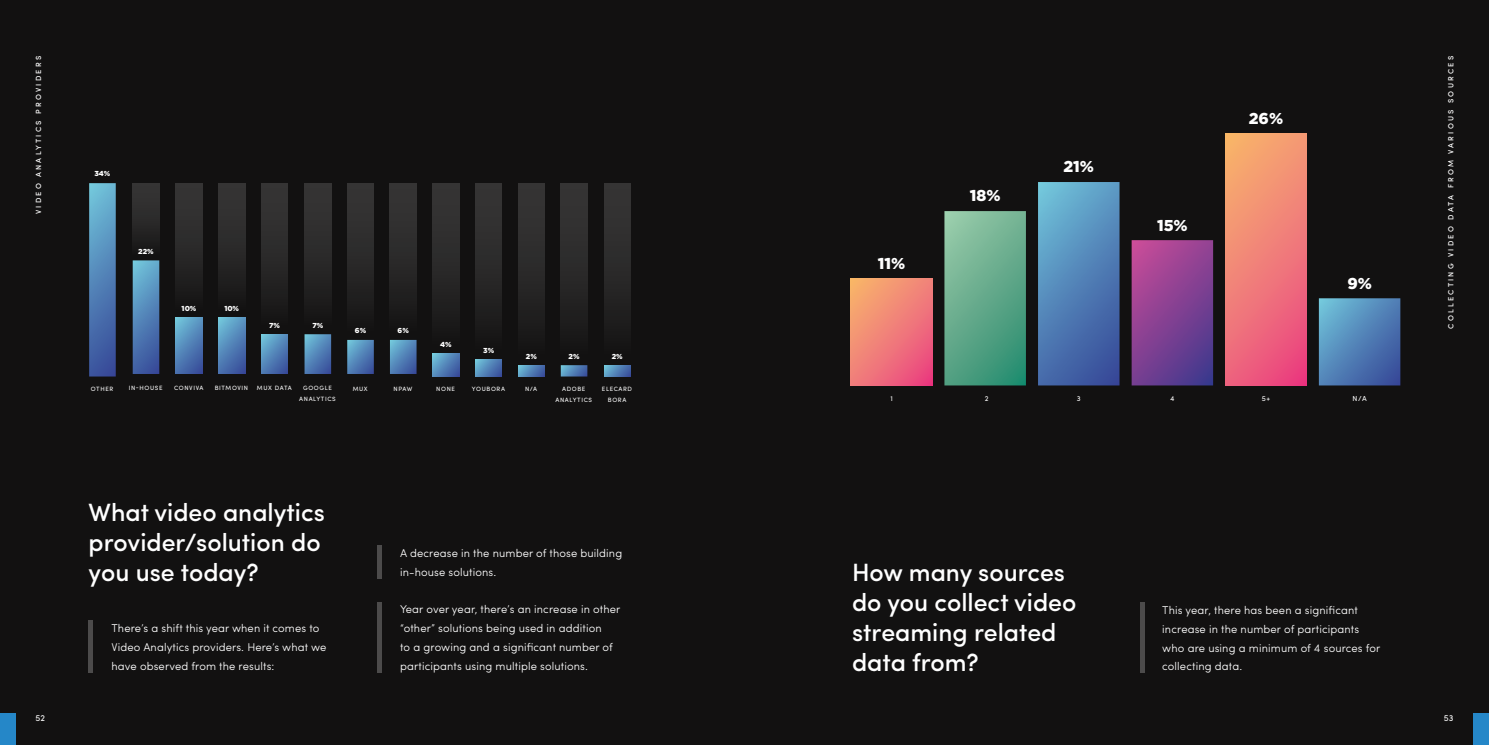
<style>
.page{position:relative;width:1489px;height:745px;background:#fff}
.page>*{position:absolute;margin:0;border:0;box-sizing:border-box;transform-origin:0 0}
.t1{font:500 25px/30px "Sofia Pro";color:#fff}
.t2{font:900 15.75px "Gotham";color:#fff}
.t3{font:300 11.25px/18.8px "Sofia Pro";letter-spacing:.01em;color:#fff}
.t4{font:8.75px "Sofia Pro";color:#fff}
.t5{font:500 7.5px "Sofia Pro";letter-spacing:.3em;color:#fff}
.t6{font:900 7.25px "Gotham";color:#fff}
.t7{font:7.25px "Sofia Pro";color:#fff}
.t8{font:6.25px/10.4px "Sofia Pro";letter-spacing:.1em;color:#fff;text-align:center}
</style>
<div class="page">
<div style="left:744px;top:0;width:744px;height:744px;background:#121111"></div>
<div style="left:0;top:0;width:744px;height:744px;background:#121111"></div>
<div style="left:0;top:712px;width:16px;height:32px;background:#2587c8"></div>
<div style="left:1473px;top:712px;width:15px;height:32px;background:#2587c8"></div>
<hr style="left:89px;top:620px;width:4px;height:52px;background:#4c4b4b">
<div style="left:377px;top:545px;width:5px;height:33px;background:#4c4b4b"></div>
<div style="left:377px;top:601px;width:5px;height:71px;background:#4c4b4b"></div>
<div style="left:1139px;top:602px;width:5px;height:70px;background:#4c4b4b"></div>
<svg style="left:850px;top:279px;width:82px;height:106px;background:#f07e78"></svg>
<svg style="left:944px;top:211px;width:81px;height:174px;background:#61a789"></svg>
<svg style="left:1038px;top:182px;width:81px;height:203px;background:#5283b7"></svg>
<svg style="left:1131px;top:240px;width:81px;height:145px;background:#834091"></svg>
<svg style="left:1225px;top:134px;width:81px;height:251px;background:#f07d78"></svg>
<svg style="left:1318px;top:298px;width:82px;height:87px;background:#5181b5"></svg>
<svg style="left:133px;top:260px;width:26px;height:114px;background:#5283b7"></svg>
<svg style="left:89px;top:183px;width:27px;height:193px;background:#5182b5"></svg>
<div style="left:133px;top:183px;width:26px;height:76px;background:linear-gradient(to bottom,#3a3939,#151515)"></div>
<div style="left:175px;top:183px;width:27px;height:134px;background:linear-gradient(to bottom,#3a3939,#151414)"></div>
<div style="left:218px;top:183px;width:27px;height:134px;background:linear-gradient(to bottom,#3a3939,#151414)"></div>
<div style="left:261px;top:183px;width:27px;height:151px;background:linear-gradient(to bottom,#3a3939,#141414)"></div>
<div style="left:304px;top:183px;width:27px;height:151px;background:linear-gradient(to bottom,#3a3939,#141414)"></div>
<div style="left:347px;top:183px;width:27px;height:157px;background:linear-gradient(to bottom,#3a3939,#141313)"></div>
<div style="left:390px;top:183px;width:26px;height:157px;background:linear-gradient(to bottom,#3a3939,#141313)"></div>
<div style="left:432px;top:183px;width:27px;height:170px;background:linear-gradient(to bottom,#3a3939,#151414)"></div>
<div style="left:475px;top:183px;width:27px;height:176px;background:linear-gradient(to bottom,#3a3939,#151414)"></div>
<svg style="left:176px;top:317px;width:26px;height:57px"></svg>
<svg style="left:218px;top:317px;width:27px;height:57px;background:#5384b8"></svg>
<svg style="left:261px;top:334px;width:27px;height:40px"></svg>
<svg style="left:304px;top:334px;width:27px;height:40px"></svg>
<svg style="left:347px;top:340px;width:27px;height:34px"></svg>
<svg style="left:390px;top:340px;width:26px;height:34px"></svg>
<svg style="left:432px;top:353px;width:27px;height:23px"></svg>
<svg style="left:475px;top:359px;width:27px;height:17px"></svg>
<div style="left:518px;top:183px;width:26px;height:182px;background:linear-gradient(to bottom,#3a3939,#141414)"></div>
<div style="left:560px;top:183px;width:27px;height:182px;background:linear-gradient(to bottom,#3a3939,#141414)"></div>
<div style="left:604px;top:183px;width:26px;height:182px;background:linear-gradient(to bottom,#3a3939,#141414)"></div>
<svg style="left:518px;top:365px;width:26px;height:11px"></svg>
<svg style="left:560px;top:365px;width:27px;height:11px"></svg>
<svg style="left:604px;top:365px;width:26px;height:11px"></svg>
<p class="t5" style="left:33px;top:214px;width:160px;rotate:-90deg">VIDEO ANALYTICS PROVIDERS</p>
<p class="t5" style="left:1445px;top:328px;width:274px;rotate:-90deg">COLLECTING VIDEO DATA FROM VARIOUS SOURCES</p>
<h2 class="t2" style="left:1248px;top:109px;width:36px">26%</h2>
<h2 class="t2" style="left:1063px;top:157px;width:32px">21%</h2>
<p class="t6" style="left:94px;top:169px;width:17px">34%</p>
<h2 class="t2" style="left:969px;top:186px;width:32px">18%</h2>
<h2 class="t2" style="left:1156px;top:216px;width:32px">15%</h2>
<p class="t6" style="left:138px;top:247px;width:17px">22%</p>
<h2 class="t2" style="left:877px;top:254px;width:29px">11%</h2>
<h2 class="t2" style="left:1347px;top:274px;width:26px">9%</h2>
<p class="t6" style="left:182px;top:304px;width:16px">10%</p>
<p class="t6" style="left:224px;top:304px;width:16px">10%</p>
<p class="t6" style="left:269px;top:320px;width:12px">7%</p>
<p class="t6" style="left:312px;top:320px;width:12px">7%</p>
<p class="t6" style="left:355px;top:326px;width:13px">6%</p>
<p class="t6" style="left:397px;top:326px;width:13px">6%</p>
<p class="t6" style="left:440px;top:340px;width:13px">4%</p>
<p class="t6" style="left:483px;top:346px;width:12px">3%</p>
<p class="t6" style="left:526px;top:352px;width:12px">2%</p>
<p class="t6" style="left:568px;top:352px;width:12px">2%</p>
<p class="t6" style="left:611px;top:352px;width:12px">2%</p>
<p class="t8" style="left:91px;top:383px;width:24px">OTHER</p>
<p class="t8" style="left:129px;top:382px;width:35px">IN-HOUSE</p>
<p class="t8" style="left:174px;top:382px;width:31px">CONVIVA</p>
<p class="t8" style="left:215px;top:382px;width:35px">BITMOVIN</p>
<p class="t8" style="left:299px;top:382px;width:38px">GOOGLE<br>ANALYTICS</p>
<p class="t8" style="left:257px;top:382px;width:36px">MUX DATA</p>
<p class="t8" style="left:353px;top:383px;width:17px">MUX</p>
<p class="t8" style="left:393px;top:383px;width:20px">NPAW</p>
<p class="t8" style="left:436px;top:383px;width:20px">NONE</p>
<p class="t8" style="left:472px;top:383px;width:35px">YOUBORA</p>
<p class="t8" style="left:525px;top:383px;width:14px">N/A</p>
<p class="t8" style="left:555px;top:383px;width:38px">ADOBE<br>ANALYTICS</p>
<p class="t8" style="left:602px;top:383px;width:32px">ELECARD<br>BORA</p>
<p class="t7" style="left:890px;top:393px;width:4px">1</p>
<p class="t7" style="left:984px;top:393px;width:5px">2</p>
<p class="t7" style="left:1076px;top:393px;width:5px">3</p>
<p class="t7" style="left:1170px;top:393px;width:6px">4</p>
<p class="t7" style="left:1261px;top:393px;width:10px">5+</p>
<p class="t7" style="left:1352px;top:393px;width:16px">N/A</p>
<h1 class="t1" style="left:89px;top:495px;width:238px">What video analytics provider/solution do you use today?</h1>
<p class="t3" style="left:111px;top:617px;width:216px">There’s a shift this year when it comes to<br>Video Analytics providers. Here’s what we have observed from the results:</p>
<p class="t3" style="left:400px;top:542px;width:224px">A decrease in the number of those building in-house solutions.</p>
<p class="t3" style="left:400px;top:598px;width:222px">Year over year, there’s an increase in other “other” solutions being used in addition<br>to a growing and a significant number of participants using multiple solutions.</p>
<h1 class="t1" style="left:852px;top:555px;width:226px">How many sources do you collect video streaming related data from?</h1>
<p class="t3" style="left:1162px;top:599px;width:220px">This year, there has been a significant increase in the number of participants who are using a minimum of 4 sources for collecting data.</p>
<p class="t4" style="left:35px;top:710px;width:11px">52</p>
<p class="t4" style="left:1443px;top:710px;width:11px">53</p>
</div>
